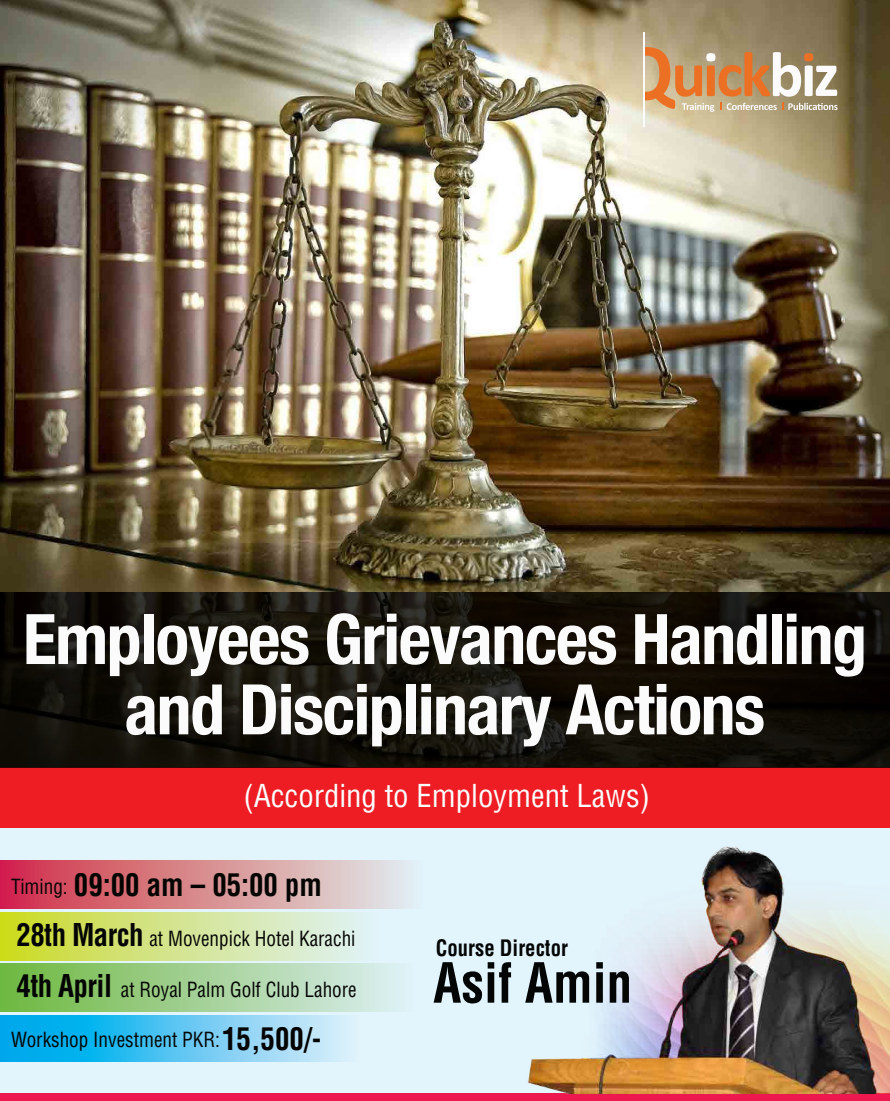
<style>
.page{position:relative;width:890px;height:1101px;background:#fff}
.page>*{position:absolute;margin:0;border:0;box-sizing:border-box;transform-origin:0 0}
.t1{font:700 condensed 54px "Helvetica LT Std";color:#040505;scale:.94 1}
.t2{font:condensed 30.75px "Helvetica LT Std";color:#fdfdfd}
.t3{font:700 condensed 30.6px "Helvetica LT Std";color:#040503;scale:.94 1}
.t4{font:700 condensed 22.05px "Helvetica LT Std";color:#040505;scale:.94 1}
.t5{font:condensed 20.4px "Helvetica LT Std";color:#040503;scale:.94 1}
.s1{font-weight:700;font-size:30.6px}
</style>
<div class="page">
<div style="left:0;top:827px;width:889px;height:270px;background:#e2f4fc"></div>
<img style="left:0;top:0;width:889px;height:591px">
<div style="left:0;top:767px;width:889px;height:60px;background:#ee1d23"></div>
<div style="left:0;top:912px;width:380px;height:48px;background:linear-gradient(to right,#cbd927,#e0f2ff)"></div>
<div style="left:0;top:860px;width:424px;height:47px;background:linear-gradient(to right,#d12c42,#e1f3ed)"></div>
<div style="left:0;top:963px;width:415px;height:48px;background:linear-gradient(to right,#6eb63e,#dff0f7)"></div>
<svg style="left:0;top:1015px;width:346px;height:46px;background:#58c6f2"></svg>
<div style="left:0;top:1093px;width:889px;height:7px;background:#ed184e"></div>
<svg style="left:644px;top:47px;width:193px;height:65px;background:#c5a078"></svg>
<hr style="left:643px;top:33px;width:1px;height:94px;background:#fcfbfc">
<img style="left:514px;top:827px;width:375px;height:266px">
<svg style="left:0;top:591px;width:889px;height:176px;background:#131009"></svg>
<svg style="left:26px;top:614px;width:113px;height:62px"></svg>
<div style="left:144px;top:614px;width:9px;height:50px;background:#fbfbfc"></div>
<div style="left:771px;top:614px;width:10px;height:50px;background:#fbfbfc"></div>
<svg style="left:157px;top:625px;width:151px;height:51px"></svg>
<svg style="left:327px;top:613px;width:289px;height:51px"></svg>
<svg style="left:635px;top:614px;width:131px;height:50px"></svg>
<svg style="left:786px;top:613px;width:77px;height:63px"></svg>
<svg style="left:126px;top:684px;width:96px;height:51px"></svg>
<svg style="left:243px;top:683px;width:123px;height:52px"></svg>
<svg style="left:372px;top:695px;width:29px;height:51px"></svg>
<div style="left:406px;top:684px;width:9px;height:50px;background:#fbfbfc"></div>
<svg style="left:421px;top:683px;width:130px;height:63px"></svg>
<svg style="left:565px;top:683px;width:198px;height:52px"></svg>
<h2 class="t2" style="left:243px;top:776px;width:408px">(According to Employment Laws)</h2>
<h3 class="t3" style="left:74px;top:865px;width:265px">09:00 am – 05:00 pm</h3>
<p class="t5" style="left:11px;top:873px;width:62px">Timing:</p>
<p class="t5" style="left:17px;top:925px;width:362px"><span class="s1">28th March</span> at Movenpick Hotel Karachi</p>
<p class="t5" style="left:17px;top:976px;width:363px"><span class="s1">4th April</span> at Royal Palm Golf Club Lahore</p>
<p class="t5" style="left:11px;top:1026px;width:331px">Workshop Investment PKR:<span class="s1">15,500/-</span></p>
<p class="t4" style="left:436px;top:933px;width:142px">Course Director</p>
<h1 class="t1" style="left:433px;top:948px;width:213px">Asif Amin</h1>
</div>
